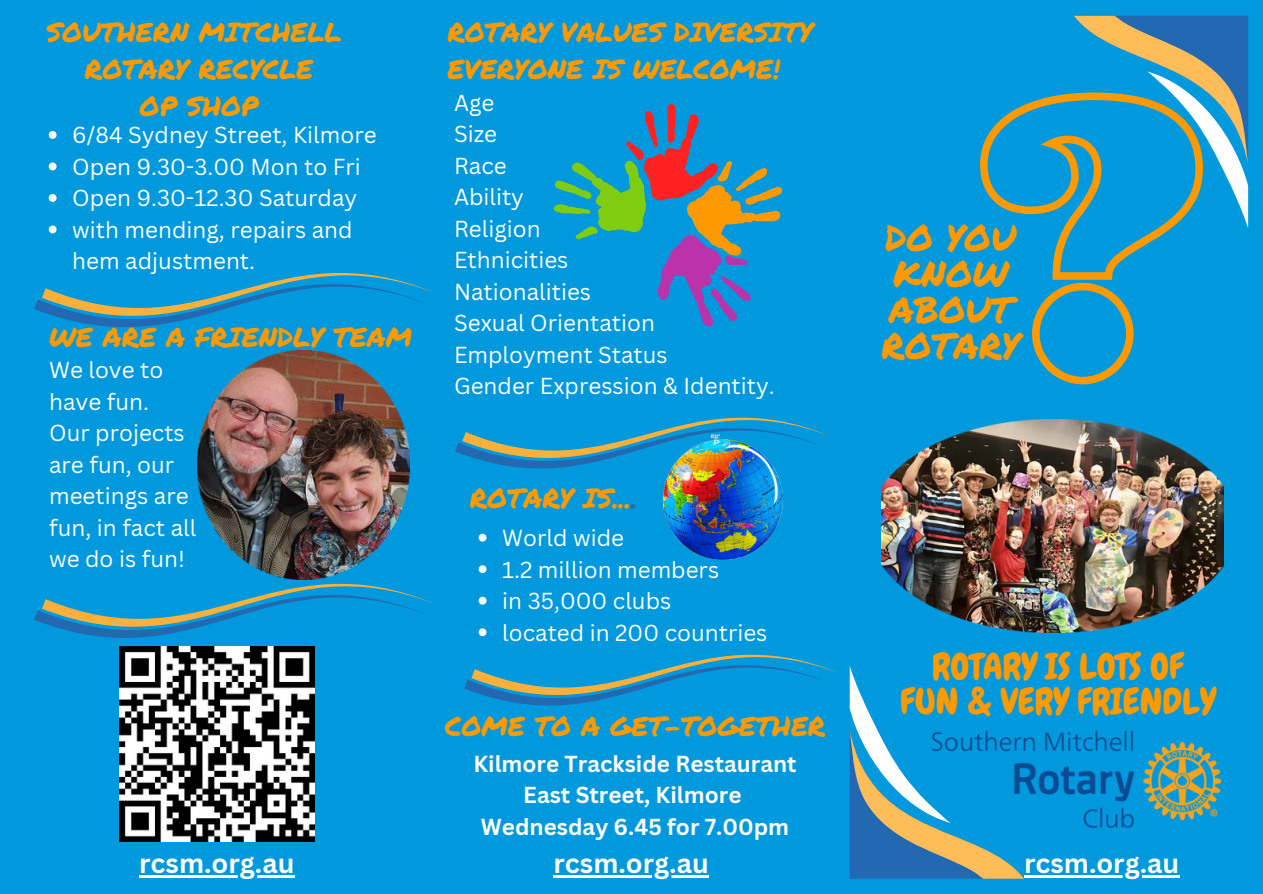
<style>
.page{position:relative;width:1263px;height:894px;background:#fff}
.page>*{position:absolute;margin:0;border:0;box-sizing:border-box;transform-origin:0 0}
.t1{font:36px "Chewy";color:#f90}
.t2{font:36px "Permanent Marker";color:#f90}
.t3{font:27px "Permanent Marker";color:#f90}
.t4{font:700 27px "Canva Sans";color:#fdfdfd}
.t5{font:22.5px/31.5px "Canva Sans";color:#fdfdfd}
.t6{font:700 22.5px "Canva Sans";color:#fdfdfd}
.s1{color:#2369b1}
</style>
<div class="page">
<div style="left:0;top:0;width:1263px;height:893px;background:#09d"></div>
<svg style="left:850px;top:667px;width:174px;height:211px"></svg>
<svg style="left:1074px;top:16px;width:174px;height:212px"></svg>
<svg style="left:554px;top:104px;width:229px;height:222px"></svg>
<svg style="left:980px;top:89px;width:227px;height:296px"></svg>
<img style="left:120px;top:683px;width:194px;height:157px">
<img style="left:882px;top:419px;width:342px;height:213px">
<img style="left:919px;top:722px;width:303px;height:118px">
<img style="left:664px;top:511px;width:118px;height:48px">
<svg style="left:479px;top:533px;width:7px;height:8px"></svg>
<svg style="left:479px;top:565px;width:7px;height:8px"></svg>
<svg style="left:479px;top:596px;width:7px;height:8px"></svg>
<svg style="left:464px;top:628px;width:369px;height:78px"></svg>
<svg style="left:34px;top:273px;width:393px;height:54px"></svg>
<img style="left:198px;top:350px;width:211px;height:186px">
<img style="left:219px;top:536px;width:215px;height:68px">
<svg style="left:34px;top:547px;width:393px;height:136px"></svg>
<hr style="left:1024px;top:874px;width:155px;height:2px;background:#fdfdfd">
<hr style="left:139px;top:874px;width:156px;height:2px;background:#fdfdfd">
<hr style="left:554px;top:874px;width:155px;height:2px;background:#fdfdfd">
<img style="left:455px;top:417px;width:369px;height:94px">
<svg style="left:49px;top:131px;width:8px;height:8px"></svg>
<svg style="left:49px;top:162px;width:8px;height:8px"></svg>
<svg style="left:49px;top:194px;width:8px;height:8px"></svg>
<svg style="left:49px;top:225px;width:8px;height:8px"></svg>
<p class="t3" style="left:46px;top:12px;width:297px">SOUTHERN MITCHELL</p>
<p class="t3" style="left:85px;top:49px;width:230px">ROTARY RECYCLE</p>
<p class="t3" style="left:140px;top:86px;width:120px">OP SHOP</p>
<p class="t5" style="left:72px;top:119px;width:306px">6/84 Sydney Street, Kilmore</p>
<p class="t5" style="left:72px;top:150px;width:290px">Open 9.30-3.00 Mon to Fri</p>
<p class="t5" style="left:72px;top:182px;width:287px">Open 9.30-12.30 Saturday</p>
<p class="t5" style="left:72px;top:213px;width:282px">with mending, repairs and hem adjustment.</p>
<p class="t3" style="left:49px;top:317px;width:364px">WE ARE A FRIENDLY TEAM</p>
<p class="t5" style="left:49px;top:354px;width:116px">We love to</p>
<p class="t5" style="left:49px;top:385px;width:101px">have fun.</p>
<p class="t5" style="left:49px;top:417px;width:137px">Our projects</p>
<p class="t5" style="left:49px;top:448px;width:127px">are fun, our</p>
<p class="t5" style="left:49px;top:480px;width:141px">meetings are</p>
<p class="t5" style="left:49px;top:511px;width:149px">fun, in fact all</p>
<p class="t5" style="left:49px;top:543px;width:137px">we do is fun!</p>
<p class="t3" style="left:447px;top:12px;width:367px">ROTARY VALUES DIVERSITY</p>
<p class="t3" style="left:447px;top:49px;width:334px">EVERYONE IS WELCOME!</p>
<p class="t5" style="left:454px;top:86px;width:42px">Age</p>
<p class="t5" style="left:454px;top:118px;width:45px">Size</p>
<p class="t5" style="left:454px;top:149px;width:54px">Race</p>
<p class="t5" style="left:454px;top:180px;width:72px">Ability</p>
<p class="t5" style="left:454px;top:212px;width:88px">Religion</p>
<p class="t5" style="left:454px;top:243px;width:116px">Ethnicities</p>
<p class="t5" style="left:454px;top:275px;width:139px">Nationalities</p>
<p class="t5" style="left:454px;top:306px;width:202px">Sexual Orientation</p>
<p class="t5" style="left:454px;top:338px;width:215px">Employment Status</p>
<p class="t5" style="left:454px;top:369px;width:322px">Gender Expression &amp; Identity.</p>
<p class="t3" style="left:470px;top:477px;width:169px">ROTARY IS...<span class="s1">.</span></p>
<p class="t5" style="left:502px;top:521px;width:123px">World wide</p>
<p class="t5" style="left:502px;top:553px;width:218px">1.2 million members</p>
<p class="t5" style="left:502px;top:584px;width:171px">in 35,000 clubs</p>
<p class="t5" style="left:502px;top:616px;width:267px">located in 200 countries</p>
<p class="t3" style="left:445px;top:705px;width:382px">COME TO A GET-TOGETHER</p>
<p class="t6" style="left:473px;top:747px;width:325px">Kilmore Trackside Restaurant</p>
<p class="t6" style="left:523px;top:779px;width:220px">East Street, Kilmore</p>
<p class="t6" style="left:481px;top:810px;width:310px">Wednesday 6.45 for 7.00pm</p>
<p class="t2" style="left:885px;top:211px;width:132px">DO YOU</p>
<p class="t2" style="left:893px;top:247px;width:117px">KNOW</p>
<p class="t2" style="left:889px;top:283px;width:125px">ABOUT</p>
<p class="t2" style="left:882px;top:319px;width:140px">ROTARY</p>
<p class="t1" style="left:932px;top:644px;width:253px">ROTARY IS LOTS OF</p>
<p class="t1" style="left:900px;top:678px;width:317px">FUN &amp; VERY FRIENDLY</p>
<p class="t4" style="left:139px;top:843px;width:157px">rcsm.org.au</p>
<p class="t4" style="left:1024px;top:843px;width:157px">rcsm.org.au</p>
<p class="t4" style="left:554px;top:843px;width:157px">rcsm.org.au</p>
</div>
